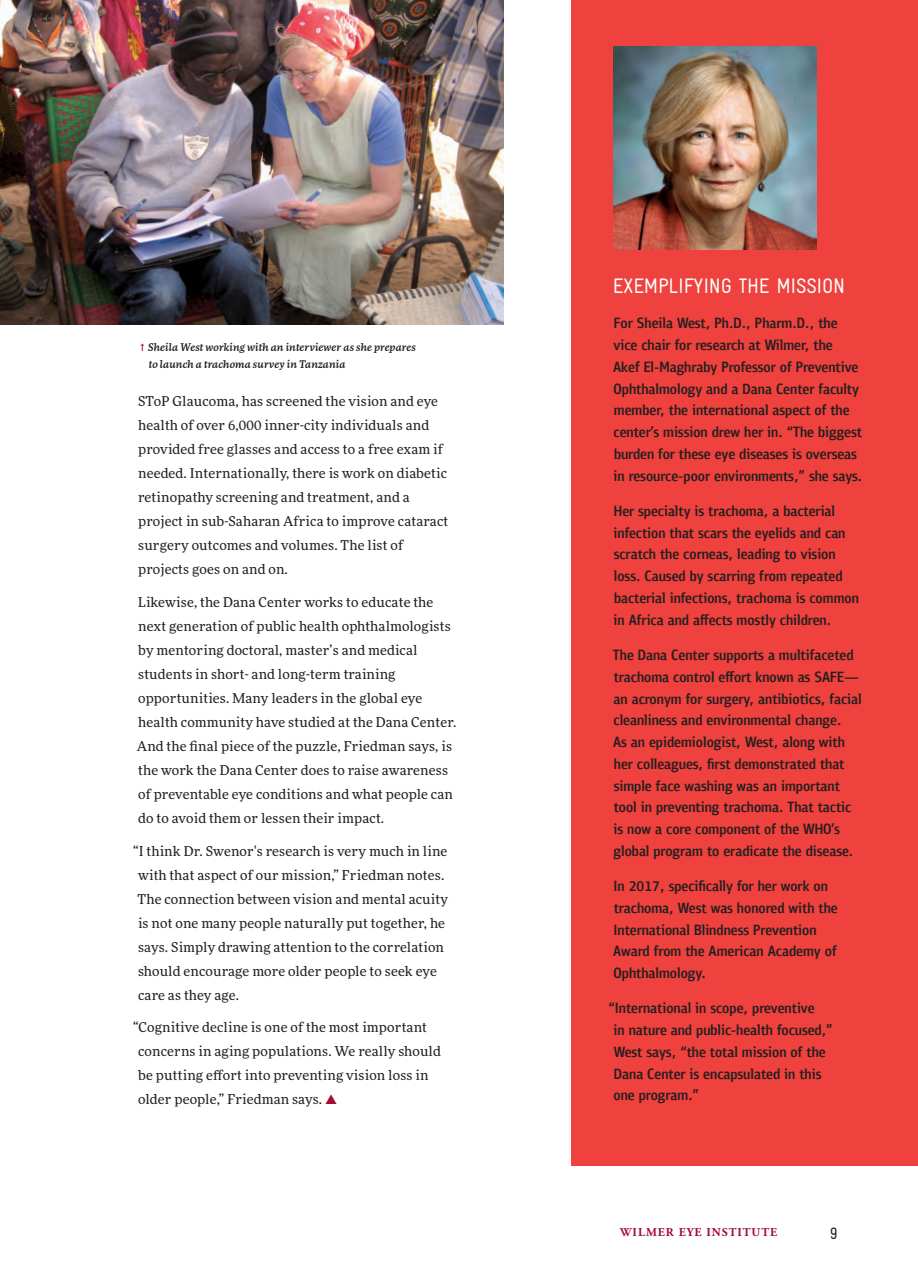
<style>
.page{position:relative;width:918px;height:1283px;background:#fff}
.page>*{position:absolute;margin:0;border:0;box-sizing:border-box;transform-origin:0 0}
.t1{font:condensed 21px "Gravur";letter-spacing:-.01em;color:#fff}
.t2{font:condensed 16.5px "Gravur";color:#231f20}
.t3{font:500 15px "PF Bulletin Sans Pro";color:#231f20}
.t4{font:13.5px/24px "More OT";letter-spacing:.015em;color:#231f20}
.t5{font:700 12px "Adobe Garamond Pro";letter-spacing:.08em;color:#a30b33}
.t6{font:italic 500 10.5px/16.8px "More OT";letter-spacing:.005em;color:#231f20}
.s1{color:#a30b33}
</style>
<div class="page">
<img style="left:0;top:0;width:503px;height:325px">
<div style="left:572px;top:0;width:346px;height:1165px;background:#ef413d"></div>
<img style="left:613px;top:46px;width:203px;height:203px">
<p class="t6" style="left:149px;top:339px;width:269px;text-indent:-9px"><span class="s1">↑</span> Sheila West working with an interviewer as she prepares to launch a trachoma survey in Tanzania</p>
<p class="t4" style="left:138px;top:389px;width:312px">SToP Glaucoma, has screened the vision and eye health of over 6,000 inner-city individuals and provided free glasses and access to a free exam if needed. Internationally, there is work on diabetic retinopathy screening and treatment, and a project in sub-Saharan Africa to improve cataract surgery outcomes and volumes. The list of projects goes on and on.</p>
<p class="t4" style="left:137px;top:590px;width:321px">Likewise, the Dana Center works to educate the next generation of public health ophthalmologists by mentoring doctoral, master’s and medical students in short- and long-term training opportunities. Many leaders in the global eye health community have studied at the Dana Center.<br>And the final piece of the puzzle, Friedman says, is the work the Dana Center does to raise awareness of preventable eye conditions and what people can do to avoid them or lessen their impact.</p>
<p class="t4" style="left:138px;top:838px;width:312px;text-indent:-4px">“I think Dr. Swenor's research is very much in line with that aspect of our mission,” Friedman notes.<br>The connection between vision and mental acuity is not one many people naturally put together, he says. Simply drawing attention to the correlation should encourage more older people to seek eye care as they age.</p>
<p class="t4" style="left:138px;top:1015px;width:304px;text-indent:-5px">“Cognitive decline is one of the most important concerns in aging populations. We really should be putting effort into preventing vision loss in older people,” Friedman says. <span class="s1">▲</span></p>
<h1 class="t1" style="left:613px;top:274px;width:234px">EXEMPLIFYING THE MISSION</h1>
<p class="t3" style="left:651px;top:358px;width:5px">●</p>
<p class="t3" style="left:734px;top:358px;width:55px">□ ▲▲□ □</p>
<p class="t3" style="left:815px;top:358px;width:38px">❖ ■▼❖</p>
<p class="t3" style="left:636px;top:380px;width:53px">▼ ● □●□</p>
<p class="t3" style="left:713px;top:380px;width:9px">■</p>
<p class="t3" style="left:758px;top:380px;width:46px">■ ■▼</p>
<p class="t3" style="left:836px;top:380px;width:17px">◆●▼</p>
<p class="t3" style="left:669px;top:402px;width:118px">▼ ■▼ ■▼□■● ▲</p>
<p class="t3" style="left:805px;top:402px;width:32px">▼ □ ▼</p>
<p class="t3" style="left:627px;top:423px;width:34px">■▼ ▲</p>
<p class="t3" style="left:678px;top:423px;width:31px">▲▲ □■</p>
<p class="t3" style="left:771px;top:423px;width:9px">■</p>
<p class="t3" style="left:621px;top:445px;width:84px">◆ ■ □ ▼▲</p>
<p class="t3" style="left:750px;top:445px;width:108px">▲▲▲ ▲ □❖▲▲</p>
<p class="t3" style="left:618px;top:467px;width:44px">■ ▲□◆</p>
<p class="t3" style="left:691px;top:467px;width:169px">□□ ■❖ □■ ■▼▲ ▲ ▲ ▲</p>
<p class="t3" style="left:675px;top:502px;width:40px">●▼ ▲ ▼</p>
<p class="t3" style="left:618px;top:524px;width:121px">■ ▼□■ ▼▼ ▲ ▲ ▼</p>
<p class="t3" style="left:775px;top:524px;width:40px">● ▲ ■</p>
<p class="t3" style="left:838px;top:524px;width:9px">■</p>
<p class="t3" style="left:614px;top:546px;width:53px">▲ ▼ ▼</p>
<p class="t3" style="left:689px;top:546px;width:53px">□■ ▲ ●</p>
<p class="t3" style="left:766px;top:546px;width:72px">■ ▼□ ❖▲□■</p>
<p class="t3" style="left:614px;top:567px;width:24px">●□▲▲</p>
<p class="t3" style="left:634px;top:589px;width:109px">▼ ● ■ ▼□■▲ ▼</p>
<p class="t3" style="left:767px;top:589px;width:58px">□ ▲ □</p>
<p class="t3" style="left:618px;top:611px;width:9px">■</p>
<p class="t3" style="left:675px;top:611px;width:9px">■</p>
<p class="t3" style="left:722px;top:611px;width:49px">▼▲ □▲▼●</p>
<p class="t3" style="left:653px;top:646px;width:112px">■ ■▼ ▲◆ □ ▼▲</p>
<p class="t3" style="left:790px;top:646px;width:17px">◆●▼</p>
<p class="t3" style="left:679px;top:668px;width:37px">□■▼ □●</p>
<p class="t3" style="left:734px;top:668px;width:78px">□▼ ■□ ■ ▲</p>
<p class="t3" style="left:621px;top:690px;width:45px">■ □■</p>
<p class="t3" style="left:690px;top:690px;width:31px">□ ▲◆</p>
<p class="t3" style="left:765px;top:690px;width:57px">■▼ □▼ ▲</p>
<p class="t3" style="left:858px;top:690px;width:5px">●</p>
<p class="t3" style="left:620px;top:711px;width:173px">● ■●■ ▲▲ ■ ■❖ □■ ■▼ ●</p>
<p class="t3" style="left:815px;top:711px;width:9px">■</p>
<p class="t3" style="left:696px;top:733px;width:42px">□●□ ▲▼</p>
<p class="t3" style="left:763px;top:733px;width:46px">▲▼ ●□■</p>
<p class="t3" style="left:643px;top:755px;width:16px">□●●</p>
<p class="t3" style="left:759px;top:755px;width:87px">□■▲▼ ▼ ▼ ▼</p>
<p class="t3" style="left:803px;top:777px;width:38px">□▼■▼</p>
<p class="t3" style="left:614px;top:798px;width:40px">▼□□● ■</p>
<p class="t3" style="left:675px;top:798px;width:55px">❖ ■▼■ ▼</p>
<p class="t3" style="left:809px;top:798px;width:34px">▼ ▼ ▼</p>
<p class="t3" style="left:618px;top:820px;width:26px">▲ ■□</p>
<p class="t3" style="left:672px;top:820px;width:114px">□ □ □■ ■▼ □ ▼</p>
<p class="t3" style="left:621px;top:842px;width:53px">●□ ● □</p>
<p class="t3" style="left:618px;top:877px;width:9px">■</p>
<p class="t3" style="left:719px;top:877px;width:31px">●● □</p>
<p class="t3" style="left:790px;top:877px;width:39px">□ □■</p>
<p class="t3" style="left:727px;top:899px;width:40px">▲ □■□</p>
<p class="t3" style="left:618px;top:921px;width:133px">■▼ ■▼□■● ●■■▲▲</p>
<p class="t3" style="left:772px;top:921px;width:46px">❖ ■▼□■</p>
<p class="t3" style="left:757px;top:942px;width:9px">■</p>
<p class="t3" style="left:636px;top:964px;width:53px">▼ ● □●□</p>
<p class="t3" style="left:619px;top:999px;width:112px">■▼ ■▼□■● ■ ▲□</p>
<p class="t3" style="left:771px;top:999px;width:38px">❖ ■▼❖</p>
<p class="t3" style="left:618px;top:1021px;width:39px">■ ■ ▼◆</p>
<p class="t3" style="left:678px;top:1021px;width:45px">■ ◆ ●</p>
<p class="t3" style="left:757px;top:1021px;width:52px">●▼ □ ◆▲</p>
<p class="t3" style="left:632px;top:1043px;width:108px">▲▼ ▲ ▲ ▼ ▼□▼ ●</p>
<p class="t3" style="left:757px;top:1043px;width:56px">▲▲ □■ □ ▼</p>
<p class="t3" style="left:629px;top:1065px;width:46px">■ ■▼</p>
<p class="t3" style="left:738px;top:1065px;width:30px">▲◆● ▼</p>
<p class="t3" style="left:788px;top:1065px;width:35px">■ ▼ ▲</p>
<p class="t5" style="left:620px;top:1224px;width:159px">WILMER EYE INSTITUTE</p>
<p class="t2" style="left:830px;top:1223px;width:9px">9</p>
</div>
